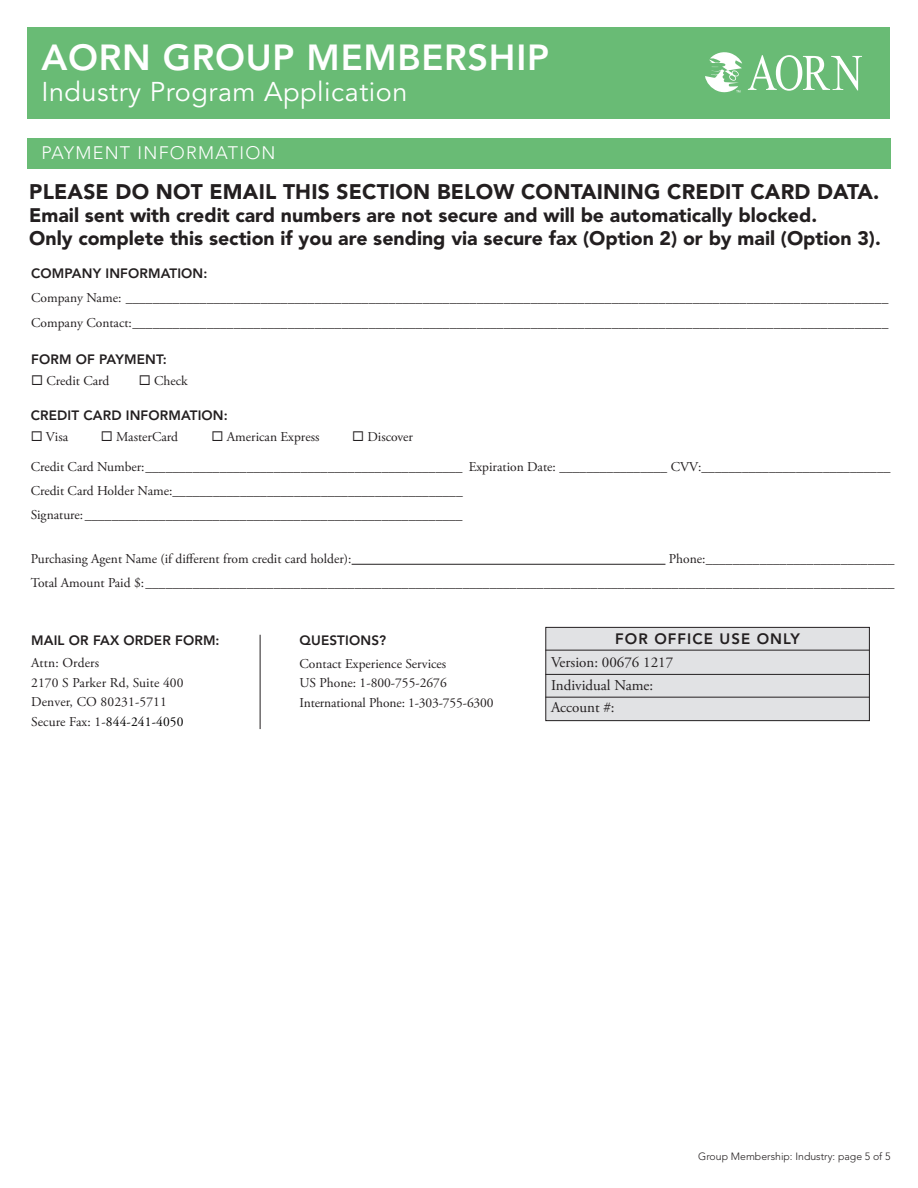
<style>
.page{position:relative;width:918px;height:1188px;background:#fff}
.page>*{position:absolute;margin:0;border:0;box-sizing:border-box;transform-origin:0 0}
.t1{font:800 36px "Avenir";letter-spacing:.02em;color:#fff}
.t2{font:27px "Avenir";letter-spacing:.02em;color:#fff}
.t3{font:900 21px "Avenir";letter-spacing:.01em;color:#231f20}
.t4{font:900 19.5px/23.4px "Avenir";color:#231f20}
.t5{font:300 18px "Avenir";letter-spacing:.07em;color:#fff}
.t6{font:15px "Adobe Garamond Pro";color:#231f20}
.t7{font:800 15px "Avenir";letter-spacing:.07em;color:#231f20}
.t8{font:13.5px "Adobe Garamond Pro";color:#231f20}
.t9{font:800 13.5px "Avenir";letter-spacing:.01em;color:#231f20}
.t10{font:300 10.5px "Avenir";color:#231f20}
.s1{color:#000}
</style>
<div class="page">
<div style="left:28px;top:28px;width:862px;height:91px;background:#69bb75"></div>
<svg style="left:748px;top:55px;width:114px;height:36px"></svg>
<svg style="left:705px;top:52px;width:37px;height:40px"></svg>
<div style="left:28px;top:138px;width:863px;height:30px;background:#69bb75"></div>
<hr style="left:352px;top:564px;width:313px;height:1px;background:#231f20">
<hr style="left:260px;top:635px;width:1px;height:94px;background:#231f20">
<div style="left:546px;top:627px;width:323px;height:94px;background:#e1e2e4"></div>
<div style="left:545px;top:627px;width:325px;height:94px;border:1px solid #231f20"></div>
<hr style="left:545px;top:650px;width:324px;height:1px;background:#231f20">
<hr style="left:545px;top:674px;width:324px;height:1px;background:#231f20">
<hr style="left:545px;top:697px;width:324px;height:1px;background:#231f20">
<p class="t1" style="left:41px;top:36px;width:509px">AORN GROUP MEMBERSHIP</p>
<p class="t2" style="left:41px;top:76px;width:368px">Industry Program Application</p>
<p class="t5" style="left:41px;top:142px;width:236px">PAYMENT INFORMATION</p>
<p class="t3" style="left:29px;top:179px;width:852px">PLEASE DO NOT EMAIL THIS SECTION BELOW CONTAINING CREDIT CARD DATA.</p>
<p class="t4" style="left:29px;top:203px;width:853px">Email sent with credit card numbers are not secure and will be automatically blocked.<br>Only complete this section if you are sending via secure fax (Option 2) or by mail (Option 3).</p>
<p class="t9" style="left:31px;top:265px;width:178px">COMPANY INFORMATION:</p>
<p class="t8" style="left:31px;top:289px;width:859px">Company Name: _________________________________________________________________________________________________________________</p>
<p class="t8" style="left:31px;top:315px;width:859px">Company Contact:________________________________________________________________________________________________________________</p>
<p class="t9" style="left:31px;top:351px;width:137px">FORM OF PAYMENT:</p>
<p class="t8" style="left:31px;top:372px;width:80px">◻ Credit Card</p>
<p class="t8" style="left:139px;top:372px;width:51px">◻ Check</p>
<p class="t9" style="left:31px;top:408px;width:199px">CREDIT CARD INFORMATION:</p>
<p class="t8" style="left:31px;top:429px;width:39px">◻ Visa</p>
<p class="t8" style="left:101px;top:429px;width:79px">◻ MasterCard</p>
<p class="t8" style="left:211px;top:429px;width:109px">◻ American Express</p>
<p class="t8" style="left:352px;top:429px;width:62px">◻ Discover</p>
<p class="t8" style="left:31px;top:459px;width:861px">Credit Card Number:_______________________________________________ Expiration Date: ________________ CVV:____________________________</p>
<p class="t8" style="left:31px;top:483px;width:433px">Credit Card Holder Name:___________________________________________</p>
<p class="t8" style="left:31px;top:507px;width:433px">Signature:________________________________________________________</p>
<p class="t8" style="left:31px;top:551px;width:322px">Purchasing Agent Name (if different from credit card holder):</p>
<p class="t8" style="left:669px;top:551px;width:227px">Phone:____________________________</p>
<p class="t8" style="left:31px;top:575px;width:865px">Total Amount Paid $:_______________________________________________________________________________________________________________</p>
<p class="t9" style="left:31px;top:632px;width:190px">MAIL OR FAX ORDER FORM:</p>
<p class="t8" style="left:31px;top:655px;width:69px">Attn: Orders</p>
<p class="t8" style="left:31px;top:674px;width:154px">2170 S Parker Rd, Suite 400</p>
<p class="t8" style="left:31px;top:694px;width:137px">Denver, CO 80231-5711</p>
<p class="t8" style="left:31px;top:713px;width:154px">Secure Fax: 1-<span class="s1">844-241-4050</span></p>
<p class="t9" style="left:300px;top:632px;width:88px">QUESTIONS?</p>
<p class="t8" style="left:300px;top:655px;width:148px">Contact Experience Services</p>
<p class="t8" style="left:300px;top:675px;width:149px">US Phone: 1-800-755-2676</p>
<p class="t8" style="left:300px;top:694px;width:196px">International Phone: 1-303-755-6300</p>
<p class="t7" style="left:615px;top:630px;width:186px">FOR OFFICE USE ONLY</p>
<p class="t6" style="left:551px;top:654px;width:124px">Version: 00676 1217</p>
<p class="t6" style="left:551px;top:676px;width:104px">Individual Name:</p>
<p class="t6" style="left:551px;top:699px;width:65px">Account #:</p>
<p class="t10" style="left:698px;top:1150px;width:194px">Group Membership: Industry: page 5 of 5</p>
</div>
